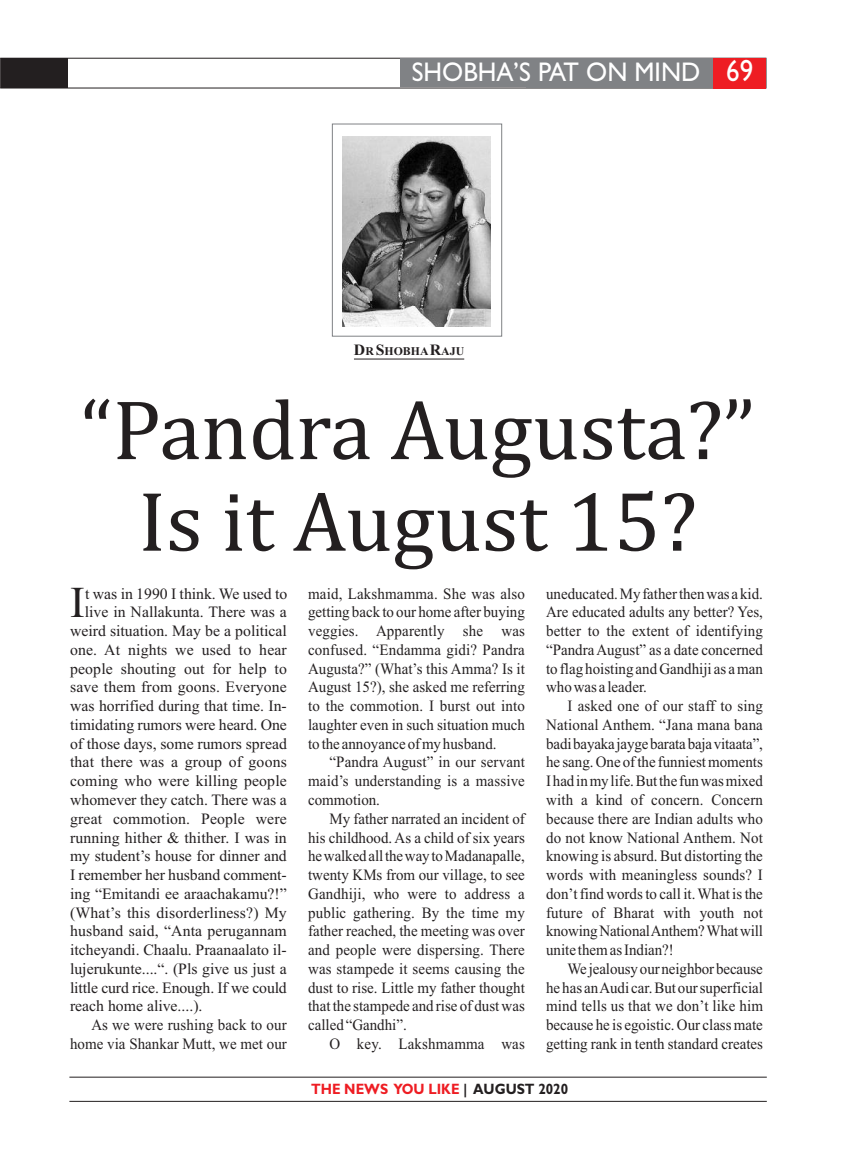
<style>
.page{position:relative;width:842px;height:1149px;background:#fff}
.page>*{position:absolute;margin:0;border:0;box-sizing:border-box;transform-origin:0 0}
.t1{font:85.5px/91.5px "Cambria";color:#231f20;text-align:center}
.t2{font:44.1px "Times New Roman";color:#231f20}
.t3{font:27px "Gill Sans";color:#fff;scale:.95 1}
.t4{font:15.75px/18.8px "Times New Roman";color:#231f20;text-align:justify;scale:.95 1}
.t5{font:15.75px "Times New Roman";color:#231f20}
.t6{font:700 15px "Gill Sans";color:#ee1d23;scale:.9 1}
.t7{font:700 11.85px "Times New Roman";color:#231f20}
.s1{font-size:30.75px}
.s2{font-size:15.75px}
.s3{color:#231f20}
</style>
<div class="page">
<div style="left:1px;top:58px;width:67px;height:29px;background:#231f20"></div>
<hr style="left:69px;top:1076px;width:698px;height:1px;background:#231f20">
<hr style="left:69px;top:1100px;width:698px;height:1px;background:#231f20">
<div style="left:526px;top:58px;width:188px;height:30px;background:#808285"></div>
<div style="left:713px;top:58px;width:53px;height:30px;background:#ee1d23"></div>
<div style="left:400px;top:58px;width:312px;height:28px;background:#808285"></div>
<div style="left:332px;top:124px;width:170px;height:212px;border:1px solid #808285"></div>
<img style="left:342px;top:136px;width:149px;height:190px">
<hr style="left:354px;top:358px;width:110px;height:1px;background:#231f20">
<h3 class="t3" style="left:412px;top:56px;width:361px">SHOBHA’S PAT ON MIND <span class="s1">69</span></h3>
<p class="t7" style="left:354px;top:343px;width:112px"><span class="s2">D</span>R <span class="s2">S</span>HOBHA<span class="s2">R</span>AJU</p>
<h1 class="t1" style="left:80px;top:383px;width:676px">“Pandra Augusta?”<br>Is it August 15?</h1>
<h2 class="t2" style="left:70px;top:576px;width:16px">I</h2>
<p class="t5" style="left:85px;top:583px;width:204px">t was in 1990 I think. We used to</p>
<p class="t5" style="left:85px;top:602px;width:204px">live in Nallakunta. There was a</p>
<p class="t5" style="left:70px;top:621px;width:218px">weird situation. May be a political</p>
<p class="t5" style="left:70px;top:640px;width:218px">one. At nights we used to hear</p>
<p class="t5" style="left:70px;top:658px;width:218px">people shouting out for help to</p>
<p class="t5" style="left:70px;top:677px;width:218px">save them from goons. Everyone</p>
<p class="t5" style="left:70px;top:696px;width:218px">was horrified during that time. In-</p>
<p class="t5" style="left:70px;top:715px;width:218px">timidating rumors were heard. One</p>
<p class="t5" style="left:70px;top:733px;width:218px">of those days, some rumors spread</p>
<p class="t5" style="left:70px;top:752px;width:218px">that there was a group of goons</p>
<p class="t5" style="left:70px;top:771px;width:218px">coming who were killing people</p>
<p class="t5" style="left:70px;top:790px;width:218px">whomever they catch. There was a</p>
<p class="t5" style="left:70px;top:808px;width:218px">great commotion. People were</p>
<p class="t5" style="left:70px;top:827px;width:218px">running hither &amp; thither. I was in</p>
<p class="t5" style="left:70px;top:846px;width:218px">my student’s house for dinner and</p>
<p class="t5" style="left:70px;top:865px;width:218px">I remember her husband comment-</p>
<p class="t5" style="left:70px;top:883px;width:218px">ing “Emitandi ee araachakamu?!”</p>
<p class="t5" style="left:70px;top:902px;width:218px">(What’s this disorderliness?) My</p>
<p class="t5" style="left:70px;top:921px;width:218px">husband said, “Anta perugannam</p>
<p class="t5" style="left:70px;top:940px;width:218px">itcheyandi. Chaalu. Praanaalato il-</p>
<p class="t5" style="left:70px;top:958px;width:218px">lujerukunte....“. (Pls give us just a</p>
<p class="t5" style="left:70px;top:977px;width:218px">little curd rice. Enough. If we could</p>
<p class="t5" style="left:70px;top:996px;width:134px">reach home alive....).</p>
<p class="t4" style="left:91px;top:1014px;width:207px">As we were rushing back to our</p>
<p class="t4" style="left:70px;top:1033px;width:230px">home via Shankar Mutt, we met our</p>
<p class="t4" style="left:308px;top:583px;width:230px">maid, Lakshmamma. She was also getting back to our home after buying veggies. Apparently she was confused. “Endamma gidi? Pandra Augusta?” (What’s this Amma? Is it August 15?), she asked me referring to the commotion. I burst out into laughter even in such situation much tothe annoyanceofmyhusband.</p>
<p class="t4" style="left:308px;top:752px;width:230px;text-indent:21px">“Pandra August” in our servant maid’s understanding is a massive commotion.</p>
<p class="t4" style="left:308px;top:808px;width:230px;text-indent:21px">My father narrated an incident of his childhood. As a child of six years hewalkedallthewaytoMadanapalle, twenty KMs from our village, to see Gandhiji, who were to address a public gathering. By the time my father reached, the meeting was over and people were dispersing. There was stampede it seems causing the dust to rise. Little my father thought that the stampede and rise of dust was called“Gandhi”.</p>
<p class="t4" style="left:329px;top:1033px;width:207px">O key. Lakshmamma was</p>
<p class="t4" style="left:546px;top:583px;width:230px">uneducated.Myfatherthenwas akid.<br>Are educated adults any better? Yes, better to the extent of identifying “PandraAugust” as a date concerned to flag hoisting andGandhiji as aman whowas a leader.</p>
<p class="t4" style="left:546px;top:696px;width:230px;text-indent:21px">I asked one of our staff to sing National Anthem. “Jana mana bana badibayaka jaygebaratabajavitaata”, he sang.One ofthe funniestmoments Ihadinmylife.Butthe funwasmixed with a kind of concern. Concern because there are Indian adults who do not know National Anthem. Not knowing is absurd. But distorting the words with meaningless sounds? I don’t find words to call it.What is the future of Bharat with youth not knowingNationalAnthem?Whatwill unite themasIndian?!</p>
<p class="t4" style="left:546px;top:958px;width:230px;text-indent:21px">We jealousyourneighborbecause he has anAudi car.But oursuperficial mind tells us that we don’t like him because he is egoistic. Our classmate getting rank in tenth standard creates</p>
<p class="t6" style="left:311px;top:1079px;width:287px">THE NEWS YOU LIKE <span class="s3">| AUGUST 2020</span></p>
</div>
